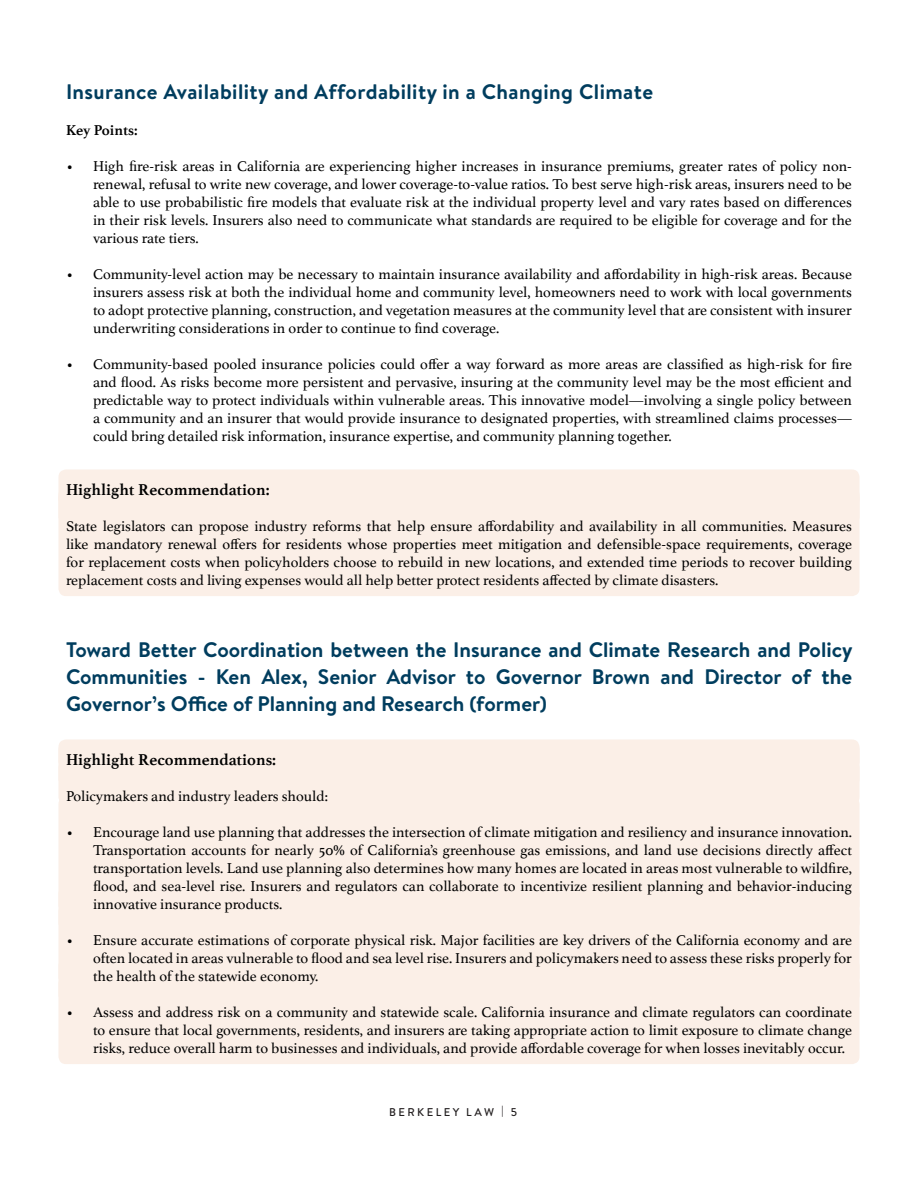
<style>
.page{position:relative;width:918px;height:1188px;background:#fff}
.page>*{position:absolute;margin:0;border:0;box-sizing:border-box;transform-origin:0 0}
.Heading_2{font:700 21px/27px "Brandon Text";letter-spacing:.01em;color:#003d5e;text-align:justify}
.t1{font:700 16.5px "Athelas";color:#000}
.t2{font:15px/18px "Athelas";color:#000;text-align:justify}
.t3{font:700 15px "Athelas";color:#000}
.t4{font:500 11.25px "Brandon Text";letter-spacing:.22em;color:#231f20}
</style>
<div class="page">
<div style="left:58px;top:470px;width:802px;height:36px;background:#fbefe7;border-radius:8px"></div>
<div style="left:58px;top:490px;width:802px;height:106px;background:#fbefe7;border-radius:8px"></div>
<div style="left:58px;top:740px;width:802px;height:29px;background:#fbefe7;border-radius:7px"></div>
<div style="left:58px;top:742px;width:802px;height:45px;background:#fbefe7;border-radius:8px"></div>
<div style="left:58px;top:760px;width:802px;height:45px;background:#fbefe7;border-radius:8px"></div>
<div style="left:58px;top:796px;width:802px;height:117px;background:#fbefe7;border-radius:8px"></div>
<div style="left:58px;top:886px;width:802px;height:45px;background:#fbefe7;border-radius:8px"></div>
<div style="left:58px;top:904px;width:802px;height:81px;background:#fbefe7;border-radius:8px"></div>
<div style="left:58px;top:958px;width:802px;height:45px;background:#fbefe7;border-radius:8px"></div>
<div style="left:58px;top:976px;width:802px;height:88px;background:#fbefe7;border-radius:8px"></div>
<p class="Heading_2" style="left:66px;top:78px;width:589px">Insurance Availability and Affordability in a Changing Climate</p>
<p class="t3" style="left:66px;top:118px;width:73px">Key Points:</p>
<p class="t2" style="left:93px;top:157px;width:761px;text-indent:-27px">• High fire-risk areas in California are experiencing higher increases in insurance premiums, greater rates of policy non&shy;renewal, refusal to write new coverage, and lower coverage-to-value ratios. To best serve high-risk areas, insurers need to be able to use probabilistic fire models that evaluate risk at the individual property level and vary rates based on differences in their risk levels. Insurers also need to communicate what standards are required to be eligible for coverage and for the various rate tiers.</p>
<p class="t2" style="left:93px;top:265px;width:760px;text-indent:-27px">• Community-level action may be necessary to maintain insurance availability and affordability in high-risk areas. Because insurers assess risk at both the individual home and community level, homeowners need to work with local governments to adopt protective planning, construction, and vegetation measures at the community level that are consistent with insurer underwriting considerations in order to continue to find coverage.</p>
<p class="t2" style="left:93px;top:355px;width:761px;text-indent:-27px">• Community-based pooled insurance policies could offer a way forward as more areas are classified as high-risk for fire and flood. As risks become more persistent and pervasive, insuring at the community level may be the most efficient and predictable way to protect individuals within vulnerable areas. This innovative model—involving a single policy between a community and an insurer that would provide insurance to designated properties, with streamlined claims processes— could bring detailed risk information, insurance expertise, and community planning together.</p>
<p class="t1" style="left:66px;top:476px;width:205px">Highlight Recommendation:</p>
<p class="t2" style="left:66px;top:517px;width:788px">State legislators can propose industry reforms that help ensure affordability and availability in all communities. Measures like mandatory renewal offers for residents whose properties meet mitigation and defensible-space requirements, coverage for replacement costs when policyholders choose to rebuild in new locations, and extended time periods to recover building replacement costs and living expenses would all help better protect residents affected by climate disasters.</p>
<p class="Heading_2" style="left:66px;top:636px;width:788px">Toward Better Coordination between the Insurance and Climate Research and Policy Communities - Ken Alex, Senior Advisor to Governor Brown and Director of the Governor’s Office of Planning and Research (former)</p>
<p class="t1" style="left:66px;top:746px;width:212px">Highlight Recommendations:</p>
<p class="t2" style="left:66px;top:787px;width:263px">Policymakers and industry leaders should:</p>
<p class="t2" style="left:93px;top:823px;width:761px;text-indent:-27px">• Encourage land use planning that addresses the intersection of climate mitigation and resiliency and insurance innovation.<br>Transportation accounts for nearly 50% of California’s greenhouse gas emissions, and land use decisions directly affect transportation levels. Land use planning also determines how many homes are located in areas most vulnerable to wildfire, flood, and sea-level rise. Insurers and regulators can collaborate to incentivize resilient planning and behavior-inducing innovative insurance products.</p>
<p class="t2" style="left:93px;top:931px;width:761px;text-indent:-27px">• Ensure accurate estimations of corporate physical risk. Major facilities are key drivers of the California economy and are often located in areas vulnerable to flood and sea level rise. Insurers and policymakers need to assess these risks properly for the health of the statewide economy.</p>
<p class="t2" style="left:93px;top:1003px;width:761px;text-indent:-27px">• Assess and address risk on a community and statewide scale. California insurance and climate regulators can coordinate to ensure that local governments, residents, and insurers are taking appropriate action to limit exposure to climate change risks, reduce overall harm to businesses and individuals, and provide affordable coverage for when losses inevitably occur.</p>
<p class="t4" style="left:389px;top:1104px;width:130px">BERKELEY LAW | 5</p>
</div>
